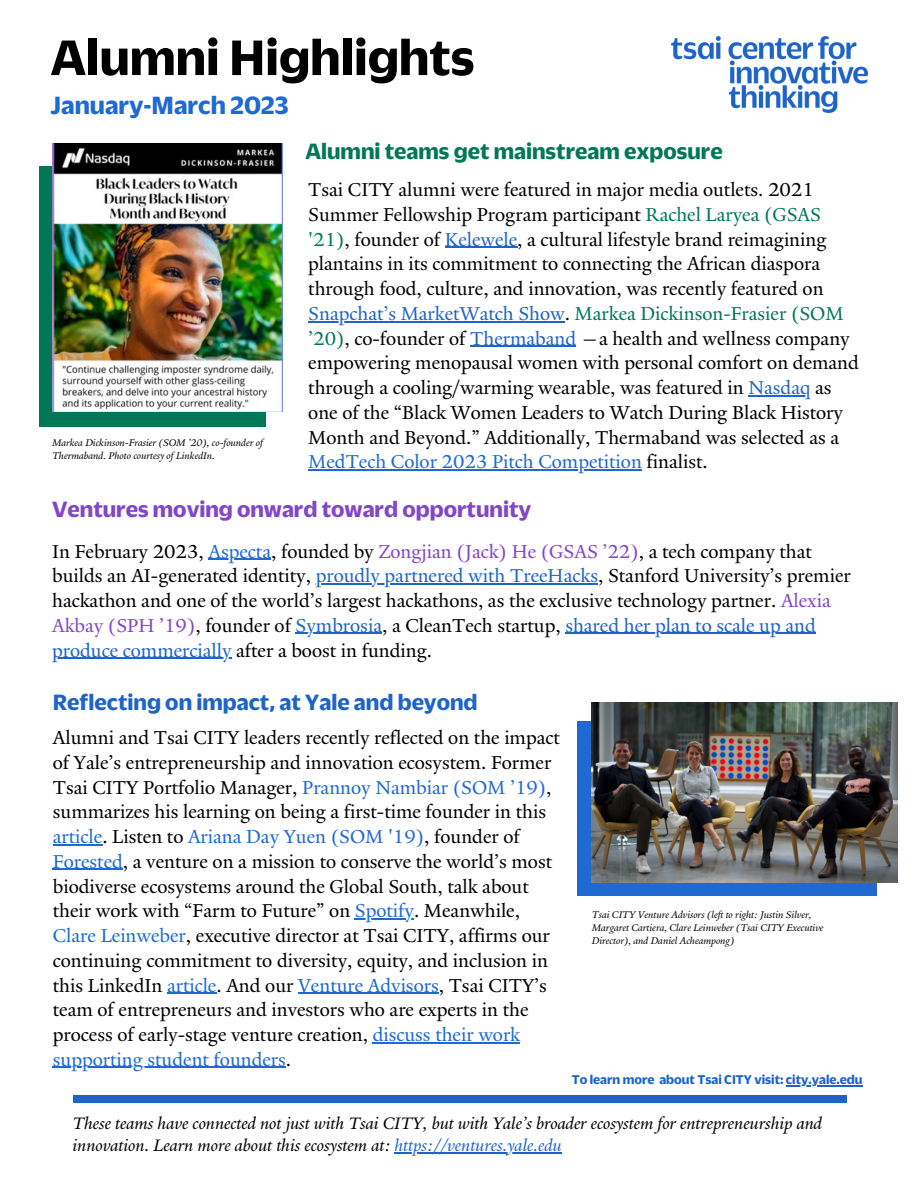
<style>
.page{position:relative;width:918px;height:1188px;background:#fff}
.page>*{position:absolute;margin:0;border:0;box-sizing:border-box;transform-origin:0 0}
.t1{font:700 54px "Duplicate Sans";color:#000}
.t2{font:700 27px "Duplicate Sans";color:#1f69d3}
.t3{font:700 24px "Duplicate Sans";color:#8246c9}
.t4{font:700 24px "Duplicate Sans";color:#1e64c8}
.t5{font:700 24px "Duplicate Sans";color:#007855}
.t6{font:20.25px/24.8px "Yale New";color:#000}
.t7{font:italic 18px/22.5px "Yale New";color:#000}
.t8{font:700 13.8px "Duplicate Sans";color:#1e64c8}
.t9{font:italic 10.5px/13.2px "Yale New";color:#000}
.s1{color:#007855}
.s2{color:#1e64c9}
.s3{color:#1f69d3}
.s4{color:#8246c9}
.s5{color:#1e64c8}
</style>
<div class="page">
<img style="left:672px;top:37px;width:195px;height:75px">
<div style="left:73px;top:1095px;width:774px;height:8px;background:#1e64c8"></div>
<div style="left:40px;top:166px;width:226px;height:260px;background:#007855"></div>
<div style="left:578px;top:722px;width:299px;height:174px;background:#1f69d3"></div>
<img style="left:53px;top:144px;width:229px;height:268px">
<hr style="left:209px;top:559px;width:62px;height:1px;background:#1f69d3">
<hr style="left:316px;top:583px;width:282px;height:2px;background:#1e64c9">
<hr style="left:296px;top:633px;width:86px;height:1px;background:#1e64c9">
<hr style="left:565px;top:633px;width:251px;height:1px;background:#1e64c9">
<hr style="left:52px;top:658px;width:179px;height:1px;background:#1e64c9">
<hr style="left:53px;top:844px;width:49px;height:1px;background:#1f69d3">
<hr style="left:53px;top:869px;width:70px;height:1px;background:#1f69d3">
<hr style="left:355px;top:918px;width:59px;height:2px;background:#1f69d3">
<hr style="left:167px;top:993px;width:49px;height:1px;background:#1f69d3">
<hr style="left:298px;top:993px;width:141px;height:1px;background:#1f69d3">
<hr style="left:373px;top:1042px;width:147px;height:1px;background:#1f69d3">
<hr style="left:53px;top:1067px;width:233px;height:1px;background:#1f69d3">
<hr style="left:786px;top:1085px;width:77px;height:2px;background:#1e64c8">
<hr style="left:395px;top:1152px;width:167px;height:2px;background:#1e64c8">
<hr style="left:445px;top:247px;width:72px;height:1px;background:#1e64c9">
<hr style="left:308px;top:321px;width:257px;height:1px;background:#1e64c9">
<hr style="left:470px;top:346px;width:106px;height:1px;background:#1e64c9">
<hr style="left:749px;top:395px;width:62px;height:1px;background:#1e64c9">
<hr style="left:308px;top:470px;width:334px;height:1px;background:#1f69d3">
<img style="left:592px;top:702px;width:306px;height:180px">
<h1 class="t1" style="left:51px;top:29px;width:425px">Alumni Highlights</h1>
<h2 class="t2" style="left:51px;top:91px;width:240px">January-March 2023</h2>
<p class="t9" style="left:52px;top:436px;width:212px">Markea Dickinson-Frasier (SOM ’20), co-founder of<br>Thermaband. Photo courtesy of LinkedIn.</p>
<p class="t5" style="left:305px;top:139px;width:419px">Alumni teams get mainstream exposure</p>
<p class="t6" style="left:308px;top:177px;width:552px">Tsai CITY alumni were featured in major media outlets. 2021<br>Summer Fellowship Program participant <span class="s1">Rachel Laryea (GSAS '21)</span>, founder of <span class="s2">Kelewele</span>, a cultural lifestyle brand reimagining plantains in its commitment to connecting the African diaspora through food, culture, and innovation, was recently featured on <span class="s2">Snapchat’s MarketWatch Show</span>. <span class="s1">Markea Dickinson-Frasier (SOM ’20)</span>, co-founder of <span class="s2">Thermaband</span> —a health and wellness company empowering menopausal women with personal comfort on demand through a cooling/warming wearable, was featured in <span class="s2">Nasdaq</span> as one of the “Black Women Leaders to Watch During Black History Month and Beyond.” Additionally, Thermaband was selected as a <span class="s3">MedTech Color 2023 Pitch Competition</span> finalist.</p>
<p class="t3" style="left:52px;top:496px;width:481px">Ventures moving onward toward opportunity</p>
<p class="t6" style="left:52px;top:539px;width:800px">In February 2023, <span class="s3">Aspecta</span>, founded by <span class="s4">Zongjian (Jack) He (GSAS ’22)</span>, a tech company that builds an AI-generated identity, <span class="s2">proudly partnered with TreeHacks</span>, Stanford University’s premier hackathon and one of the world’s largest hackathons, as the exclusive technology partner. <span class="s4">Alexia Akbay (SPH ’19)</span>, founder of <span class="s2">Symbrosia</span>, a CleanTech startup, <span class="s2">shared her plan to scale up and produce commercially</span> after a boost in funding.</p>
<p class="t4" style="left:53px;top:689px;width:426px">Reflecting on impact, at Yale and beyond</p>
<p class="t6" style="left:53px;top:725px;width:508px">Alumni and Tsai CITY leaders recently reflected on the impact of Yale’s entrepreneurship and innovation ecosystem. Former Tsai CITY Portfolio Manager, <span class="s3">Prannoy Nambiar (SOM ’19)</span>, summarizes his learning on being a first-time founder in this <span class="s3">article</span>. Listen to <span class="s3">Ariana Day Yuen (SOM '19)</span>, founder of <span class="s3">Forested</span>, a venture on a mission to conserve the world’s most biodiverse ecosystems around the Global South, talk about their work with “Farm to Future” on <span class="s3">Spotify</span>. Meanwhile, <span class="s3">Clare Leinweber</span>, executive director at Tsai CITY, affirms our continuing commitment to diversity, equity, and inclusion in this LinkedIn <span class="s3">article</span>. And our <span class="s3">Venture Advisors</span>, Tsai CITY’s team of entrepreneurs and investors who are experts in the process of early-stage venture creation, <span class="s3">discuss their work supporting student founders</span>.</p>
<p class="t9" style="left:592px;top:908px;width:233px">Tsai CITY Venture Advisors (left to right: Justin Silver,<br>Margaret Cartiera, Clare Leinweber (Tsai CITY Executive<br>Director), and Daniel Acheampong)</p>
<p class="t8" style="left:572px;top:1072px;width:292px">To learn more about Tsai CITY visit: city.yale.edu</p>
<p class="t7" style="left:72px;top:1112px;width:751px">These teams have connected not just with Tsai CITY, but with Yale’s broader ecosystem for entrepreneurship and innovation. Learn more about this ecosystem at: <span class="s5">https://ventures.yale.edu</span></p>
</div>
